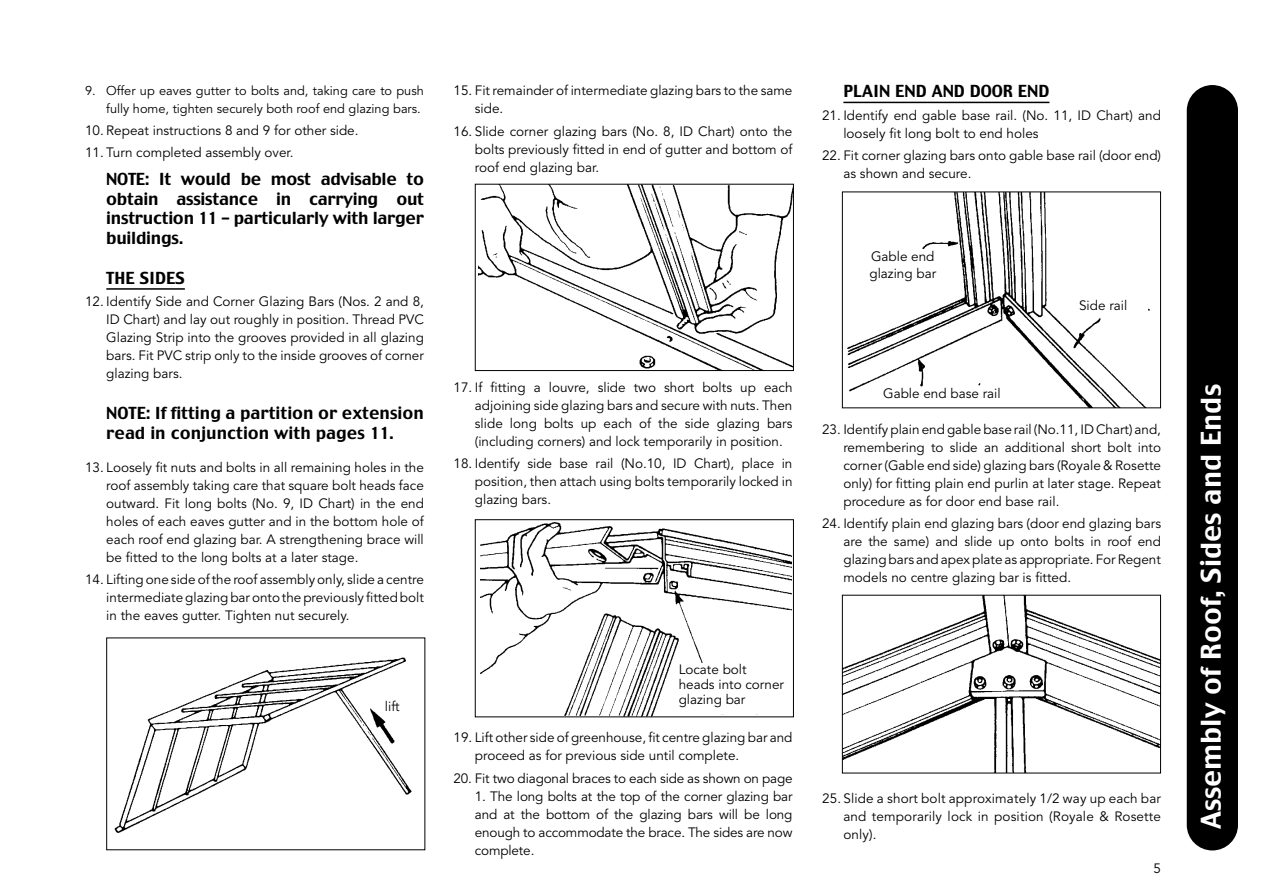
<style>
.page{position:relative;width:1263px;height:893px;background:#fff}
.page>*{position:absolute;margin:0;border:0;box-sizing:border-box;transform-origin:0 0}
.t1{font:27px "Charcoal";color:#fff}
.t2{font:16.5px/19.8px "Charcoal";color:#000;text-align:justify}
.t3{font:13.5px/18px "Avenir";color:#000;text-align:justify}
.t4{font:12.75px/18px "Avenir";color:#000;text-align:right}
</style>
<div class="page">
<div style="left:1187px;top:85px;width:51px;height:765px;background:#000;border-radius:26px"></div>
<hr style="left:106px;top:288px;width:79px;height:2px;background:#000">
<hr style="left:843px;top:102px;width:206px;height:1px;background:#000">
<img style="left:114px;top:657px;width:298px;height:176px">
<img style="left:479px;top:186px;width:313px;height:183px">
<div style="left:475px;top:184px;width:319px;height:187px;border:1px solid #000"></div>
<img style="left:847px;top:194px;width:303px;height:212px">
<div style="left:842px;top:192px;width:319px;height:216px;border:1px solid #000"></div>
<img style="left:844px;top:597px;width:315px;height:174px">
<div style="left:842px;top:595px;width:319px;height:178px;border:1px solid #000"></div>
<img style="left:480px;top:522px;width:312px;height:193px">
<div style="left:475px;top:519px;width:319px;height:198px;border:1px solid #000"></div>
<div style="left:385px;top:701px;width:34px;height:17px;background:#fff"></div>
<div style="left:679px;top:663px;width:107px;height:51px;background:#fff"></div>
<div style="left:847px;top:251px;width:111px;height:32px;background:#fff"></div>
<div style="left:1059px;top:300px;width:88px;height:17px;background:#fff"></div>
<div style="left:875px;top:388px;width:134px;height:16px;background:#fff"></div>
<div style="left:635px;top:600px;width:34px;height:22px;background:#fff"></div>
<p class="t4" style="left:85px;top:82px;width:340px">9. Offer up eaves gutter to bolts and, taking care to push fully home, tighten securely both roof end glazing bars.</p>
<p class="t3" style="left:85px;top:122px;width:275px">10. Repeat instructions 8 and 9 for other side.</p>
<p class="t3" style="left:85px;top:145px;width:210px">11. Turn completed assembly over.</p>
<p class="t2" style="left:106px;top:169px;width:319px">NOTE: It would be most advisable to obtain assistance in carrying out instruction 11 – particularly with larger buildings.</p>
<p class="t2" style="left:106px;top:268px;width:80px">THE SIDES</p>
<p class="t3" style="left:106px;top:294px;width:319px;text-indent:-21px">12. Identify Side and Corner Glazing Bars (Nos. 2 and 8, ID Chart) and lay out roughly in position. Thread PVC Glazing Strip into the grooves provided in all glazing bars. Fit PVC strip only to the inside grooves of corner glazing bars.</p>
<p class="t2" style="left:106px;top:403px;width:319px">NOTE: If fitting a partition or extension read in conjunction with pages 11.</p>
<p class="t3" style="left:106px;top:460px;width:319px;text-indent:-21px">13. Loosely fit nuts and bolts in all remaining holes in the roof assembly taking care that square bolt heads face outward. Fit long bolts (No. 9, ID Chart) in the end holes of each eaves gutter and in the bottom hole of each roof end glazing bar. A strengthening brace will be fitted to the long bolts at a later stage.</p>
<p class="t3" style="left:106px;top:572px;width:319px;text-indent:-21px">14. Lifting one side of the roof assembly only, slide a centre intermediate glazing bar onto the previously fitted bolt in the eaves gutter. Tighten nut securely.</p>
<p class="t3" style="left:385px;top:699px;width:16px">lift</p>
<p class="t3" style="left:475px;top:83px;width:319px;text-indent:-21px">15. Fit remainder of intermediate glazing bars to the same side.</p>
<p class="t3" style="left:475px;top:123px;width:319px;text-indent:-21px">16. Slide corner glazing bars (No. 8, ID Chart) onto the bolts previously fitted in end of gutter and bottom of roof end glazing bar.</p>
<p class="t3" style="left:475px;top:379px;width:319px;text-indent:-21px">17. If fitting a louvre, slide two short bolts up each adjoining side glazing bars and secure with nuts. Then slide long bolts up each of the side glazing bars (including corners) and lock temporarily in position.</p>
<p class="t3" style="left:475px;top:455px;width:319px;text-indent:-21px">18. Identify side base rail (No.10, ID Chart), place in position, then attach using bolts temporarily locked in glazing bars.</p>
<p class="t3" style="left:679px;top:663px;width:107px;line-height:15px;text-align:left">Locate bolt heads into corner glazing bar</p>
<p class="t3" style="left:475px;top:730px;width:319px;text-indent:-21px">19. Lift other side of greenhouse, fit centre glazing bar and proceed as for previous side until complete.</p>
<p class="t3" style="left:454px;top:770px;width:340px">20. Fit two diagonal braces to each side as shown on page</p>
<p class="t3" style="left:475px;top:788px;width:319px">1. The long bolts at the top of the corner glazing bar and at the bottom of the glazing bars will be long enough to accommodate the brace. The sides are now complete.</p>
<p class="t2" style="left:843px;top:82px;width:208px">PLAIN END AND DOOR END</p>
<p class="t3" style="left:843px;top:107px;width:319px;text-indent:-21px">21. Identify end gable base rail. (No. 11, ID Chart) and loosely fit long bolt to end holes</p>
<p class="t3" style="left:843px;top:147px;width:319px;text-indent:-21px">22. Fit corner glazing bars onto gable base rail (door end) as shown and secure.</p>
<p class="t3" style="left:869px;top:249px;width:68px;line-height:17px">Gable end glazing bar</p>
<p class="t3" style="left:883px;top:385px;width:119px">Gable end base rail</p>
<p class="t3" style="left:1079px;top:298px;width:50px">Side rail</p>
<p class="t3" style="left:843px;top:422px;width:319px;text-indent:-21px">23. Identify plain end gable base rail (No.11, ID Chart) and, remembering to slide an additional short bolt into corner (Gable end side) glazing bars (Royale &amp; Rosette only) for fitting plain end purlin at later stage. Repeat procedure as for door end base rail.</p>
<p class="t3" style="left:843px;top:516px;width:319px;text-indent:-21px">24. Identify plain end glazing bars (door end glazing bars are the same) and slide up onto bolts in roof end glazing bars and apex plate as appropriate. For Regent models no centre glazing bar is fitted.</p>
<p class="t3" style="left:843px;top:790px;width:319px;text-indent:-21px">25. Slide a short bolt approximately 1/2 way up each bar and temporarily lock in position (Royale &amp; Rosette only).</p>
<p class="t3" style="left:1153px;top:860px;width:9px">5</p>
<h1 class="t1" style="left:1196px;top:829px;width:447px;rotate:-90deg">Assembly of Roof, Sides and Ends</h1>
</div>
